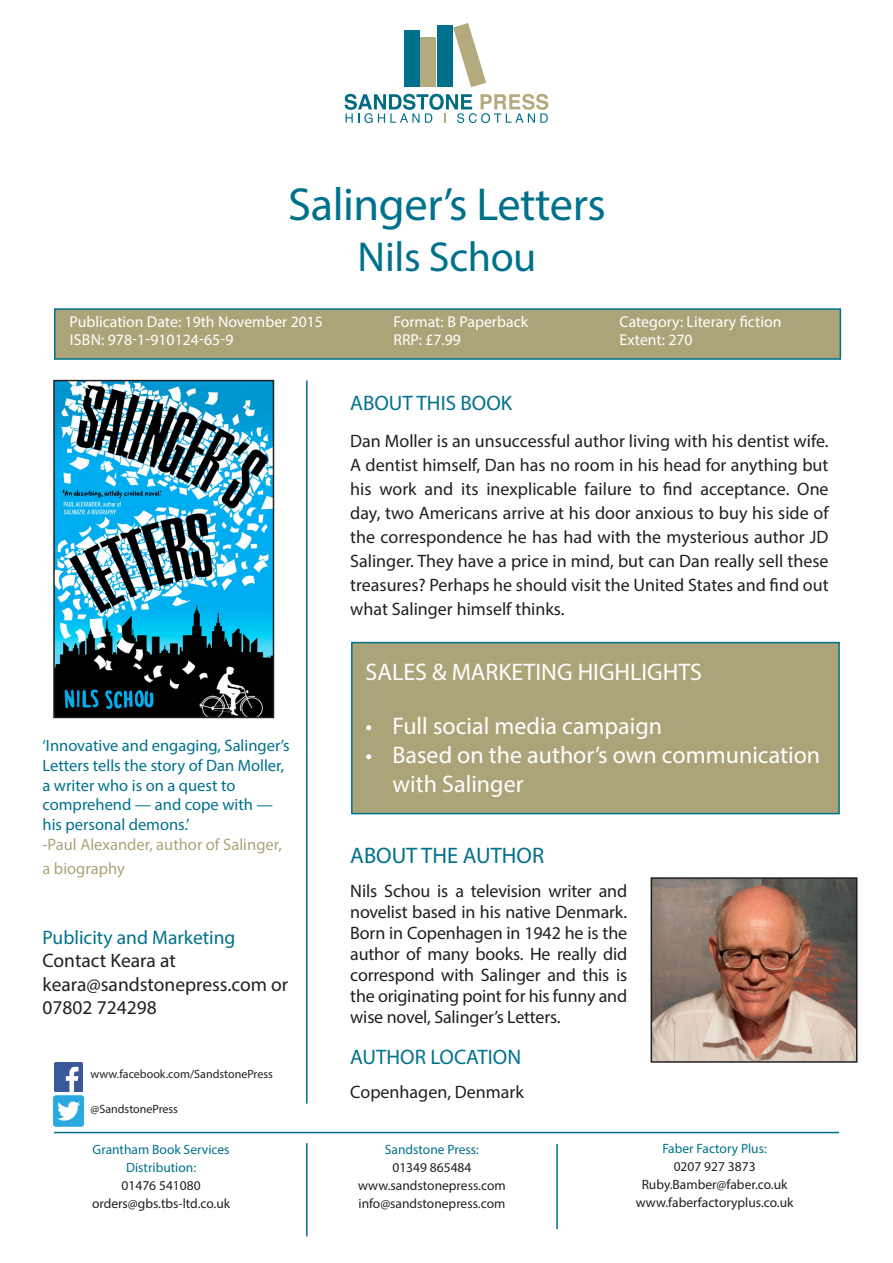
<style>
.page{position:relative;width:893px;height:1263px;background:#fff}
.page>*{position:absolute;margin:0;border:0;box-sizing:border-box;transform-origin:0 0}
.heading_2{font:46.5px "Myriad Pro";letter-spacing:-.01em;color:#00718c}
.heading_2-2{font:42px "Myriad Pro";letter-spacing:-.01em;color:#00718c}
.t1{font:24px/28.8px "Myriad Pro";color:#fff}
.author_para{font:22.5px "Myriad Pro";color:#00718c}
.author_para-2{font:21px "Myriad Pro";color:#00718c}
.t2{font:19.5px "Myriad Pro";color:#231f20}
.t3{font:19.5px "Myriad Pro";color:#00718c}
.previous_pubs{font:18px/24px "Myriad Pro";color:#231f20;text-align:justify}
.author_para-3{font:18px/21px "Myriad Pro";letter-spacing:-.01em;color:#231f20;text-align:justify}
.t4{font:16.5px/19.8px "Myriad Pro";color:#00718c}
.t5{font:16.5px/23.4px "Myriad Pro";color:#aca479}
.main_text{font:15.75px "Myriad Pro";color:#fff}
.main_text-2{font:13.5px "Myriad Pro";color:#231f20}
.main_text-3{font:13.5px/18px "Myriad Pro";color:#00718c;text-align:center}
.t6{font:12px "Myriad Pro";color:#231f20}
.s1{font-style:inherit}
</style>
<div class="page">
<hr style="left:54px;top:1132px;width:785px;height:1px;background:#00718c">
<hr style="left:51px;top:1262px;width:785px;height:1px;background:#00718c">
<hr style="left:306px;top:381px;width:2px;height:723px;background:#00718c">
<hr style="left:306px;top:1143px;width:2px;height:93px;background:#00718c">
<hr style="left:556px;top:1144px;width:2px;height:85px;background:#00718c">
<div style="left:54px;top:308px;width:787px;height:52px;background:#aca479;border:2px solid #00718c"></div>
<div style="left:351px;top:642px;width:489px;height:172px;background:#aca479;border:2px solid #00718c"></div>
<div style="left:404px;top:31px;width:16px;height:56px;background:#00718c"></div>
<div style="left:421px;top:37px;width:15px;height:50px;background:#b3aa7e"></div>
<div style="left:438px;top:25px;width:15px;height:62px;background:#00718c"></div>
<svg style="left:453px;top:23px;width:33px;height:64px"></svg>
<svg style="left:345px;top:94px;width:203px;height:29px"></svg>
<img style="left:54px;top:1063px;width:29px;height:28px">
<img style="left:52px;top:1095px;width:33px;height:32px">
<img style="left:56px;top:383px;width:215px;height:332px">
<div style="left:53px;top:380px;width:221px;height:338px;border:2px solid #231f20"></div>
<img style="left:654px;top:880px;width:200px;height:180px">
<div style="left:651px;top:877px;width:206px;height:186px;border:2px solid #231f20"></div>
<p class="heading_2" style="left:288px;top:176px;width:319px">Salinger’s Letters</p>
<p class="heading_2-2" style="left:358px;top:231px;width:180px">Nils Schou</p>
<p class="main_text" style="left:70px;top:312px;width:255px">Publication Date: 19th November 2015</p>
<p class="main_text" style="left:394px;top:312px;width:136px">Format: B Paperback</p>
<p class="main_text" style="left:620px;top:312px;width:163px">Category: Literary fiction</p>
<p class="main_text" style="left:70px;top:330px;width:165px">ISBN: 978-1-910124-65-9</p>
<p class="main_text" style="left:394px;top:330px;width:69px"><span class="s1">RRP:</span> £7.99</p>
<p class="main_text" style="left:620px;top:330px;width:74px">Extent: 270</p>
<p class="t4" style="left:43px;top:735px;width:249px">‘Innovative and engaging, Salinger’s<br>Letters tells the story of Dan Moller, a writer who is on a quest to comprehend — and cope with — his personal demons.’</p>
<p class="t5" style="left:43px;top:833px;width:241px">-Paul Alexander, author of Salinger, a biography</p>
<p class="t3" style="left:43px;top:925px;width:194px">Publicity and Marketing</p>
<p class="t2" style="left:43px;top:948px;width:135px">Contact Keara at</p>
<p class="t2" style="left:43px;top:972px;width:247px">keara@sandstonepress.com or</p>
<p class="t2" style="left:43px;top:995px;width:116px">07802 724298</p>
<p class="t6" style="left:91px;top:1066px;width:184px">www.facebook.com/SandstonePress</p>
<p class="t6" style="left:91px;top:1101px;width:89px">@SandstonePress</p>
<p class="main_text-3" style="left:93px;top:1140px;width:138px">Grantham Book Services<br>Distribution:</p>
<p class="main_text-2" style="left:122px;top:1177px;width:81px">01476 541080</p>
<p class="main_text-2" style="left:92px;top:1195px;width:140px">orders@gbs.tbs-ltd.co.uk</p>
<p class="author_para-2" style="left:350px;top:390px;width:163px">ABOUT THIS BOOK</p>
<p class="previous_pubs" style="left:350px;top:429px;width:480px">Dan Moller is an unsuccessful author living with his dentist wife.<br>A dentist himself, Dan has no room in his head for anything but his work and its inexplicable failure to find acceptance. One day, two Americans arrive at his door anxious to buy his side of the correspondence he has had with the mysterious author JD Salinger. They have a price in mind, but can Dan really sell these treasures? Perhaps he should visit the United States and find out what Salinger himself thinks.</p>
<p class="t1" style="left:366px;top:657px;width:338px">SALES &amp; MARKETING HIGHLIGHTS</p>
<p class="t1" style="left:366px;top:711px;width:298px">• Full social media campaign</p>
<p class="t1" style="left:393px;top:740px;width:429px;text-indent:-27px">• Based on the author’s own communication with Salinger</p>
<p class="author_para" style="left:350px;top:842px;width:195px">ABOUT THE AUTHOR</p>
<p class="author_para-3" style="left:350px;top:880px;width:278px">Nils Schou is a television writer and novelist based in his native Denmark.<br>Born in Copenhagen in 1942 he is the author of many books. He really did correspond with Salinger and this is the originating point for his funny and wise novel, Salinger’s Letters.</p>
<p class="author_para-2" style="left:350px;top:1044px;width:173px">AUTHOR LOCATION</p>
<p class="author_para-3" style="left:350px;top:1081px;width:175px">Copenhagen, Denmark</p>
<p class="main_text-3" style="left:385px;top:1140px;width:96px">Sandstone Press:</p>
<p class="main_text-2" style="left:392px;top:1159px;width:81px">01349 865484</p>
<p class="main_text-2" style="left:358px;top:1177px;width:149px">www.sandstonepress.com</p>
<p class="main_text-2" style="left:358px;top:1195px;width:148px">info@sandstonepress.com</p>
<p class="main_text-3" style="left:662px;top:1139px;width:106px">Faber Factory Plus:</p>
<p class="main_text-2" style="left:674px;top:1158px;width:83px">0207 927 3873</p>
<p class="main_text-2" style="left:642px;top:1176px;width:147px">Ruby.Bamber@faber.co.uk</p>
<p class="main_text-2" style="left:636px;top:1194px;width:159px">www.faberfactoryplus.co.uk</p>
</div>
